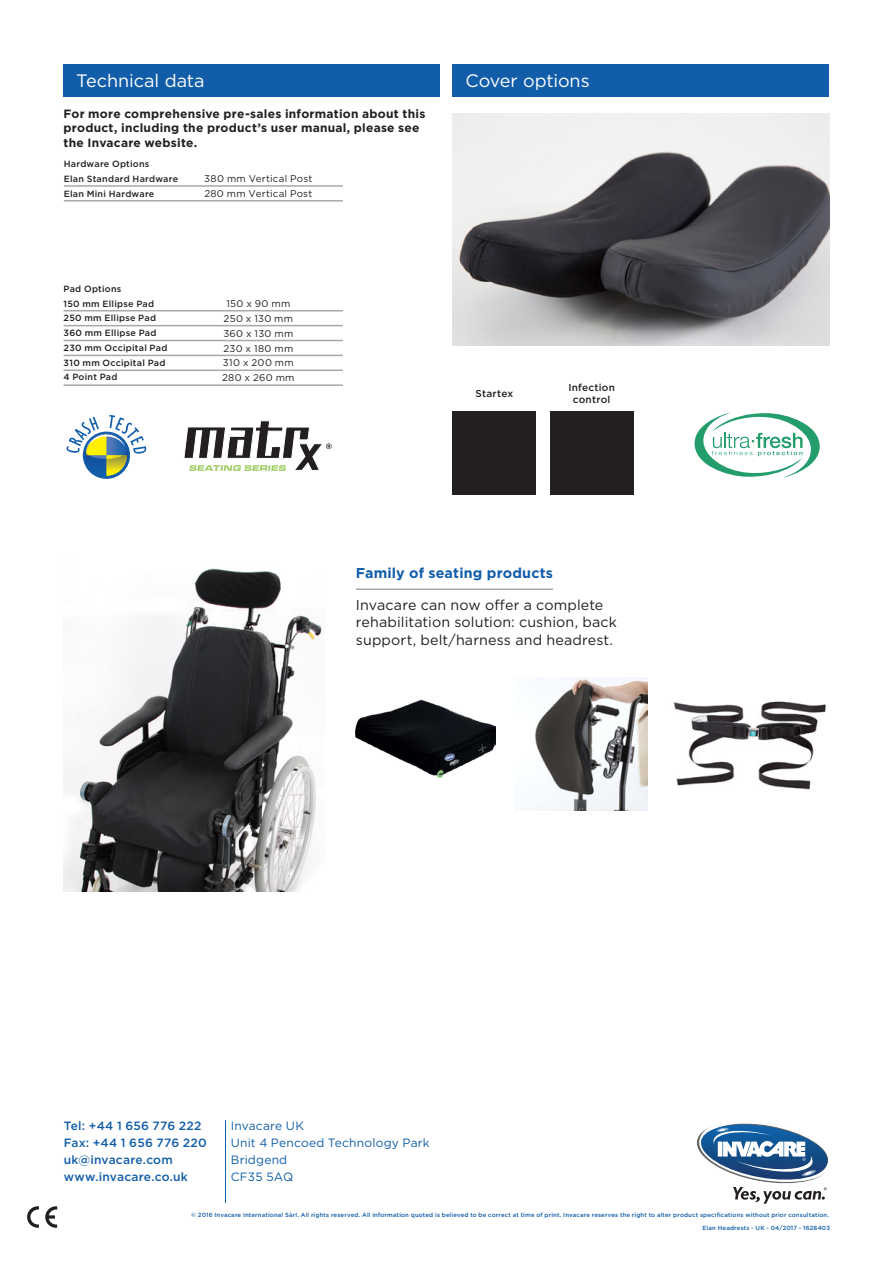
<style>
.page{position:relative;width:893px;height:1263px;background:#fff}
.page>*{position:absolute;margin:0;border:0;box-sizing:border-box;transform-origin:0 0}
.Heading{font:18px "Gotham";letter-spacing:-.005em;color:#fff}
.Body_No_Indent{font:14.25px/17.2px "Gotham";letter-spacing:.01em;color:#231f20}
.Subheading{font:700 14.25px "Gotham";letter-spacing:.015em;color:#115da9}
.Erklärungen{font:700 12px/14.4px "Gotham";letter-spacing:.02em;color:#231f20}
.t1{font:500 12px/17.2px "Gotham";letter-spacing:.02em;color:#115da9}
.t2{font:12px/17.2px "Gotham";letter-spacing:.02em;color:#115da9}
.Colour_Titles{font:500 10.05px/11.7px "Gotham";letter-spacing:.02em;color:#231f20;text-align:center}
.Item_Details{font:9.75px "Gotham";letter-spacing:.025em;color:#231f20}
.Icon_Titles{font:500 9px "Gotham";letter-spacing:.025em;color:#231f20}
.Copyright_Info{font:500 6px "Gotham";letter-spacing:.025em;color:#115da9}
</style>
<div class="page">
<hr style="left:225px;top:1120px;width:1px;height:82px;background:#115da9">
<svg style="left:45px;top:1206px;width:12px;height:22px"></svg>
<svg style="left:27px;top:1206px;width:12px;height:22px"></svg>
<div style="left:453px;top:64px;width:376px;height:33px;background:#115da9"></div>
<svg style="left:66px;top:415px;width:80px;height:62px"></svg>
<div style="left:64px;top:64px;width:376px;height:33px;background:#115da9"></div>
<hr style="left:64px;top:310px;width:279px;height:1px;background:#a7a9a9">
<hr style="left:64px;top:325px;width:279px;height:1px;background:#a7a9a9">
<hr style="left:64px;top:340px;width:279px;height:1px;background:#a7a9a9">
<hr style="left:64px;top:355px;width:279px;height:1px;background:#a7a9a9">
<hr style="left:64px;top:369px;width:279px;height:2px;background:#a7a9a9">
<hr style="left:64px;top:384px;width:279px;height:2px;background:#a7a9a9">
<hr style="left:64px;top:185px;width:279px;height:2px;background:#a7a9a9">
<hr style="left:64px;top:200px;width:279px;height:2px;background:#a7a9a9">
<hr style="left:356px;top:588px;width:197px;height:2px;background:#a7a9a9">
<img style="left:64px;top:568px;width:258px;height:323px">
<svg style="left:694px;top:412px;width:126px;height:66px"></svg>
<img style="left:452px;top:114px;width:377px;height:231px">
<img style="left:355px;top:700px;width:141px;height:78px">
<img style="left:673px;top:701px;width:153px;height:89px">
<img style="left:516px;top:677px;width:131px;height:133px">
<svg style="left:697px;top:1123px;width:131px;height:81px"></svg>
<svg style="left:184px;top:420px;width:148px;height:51px"></svg>
<div style="left:453px;top:411px;width:83px;height:84px;background:#231f20"></div>
<div style="left:550px;top:411px;width:83px;height:84px;background:#231f20"></div>
<p class="Heading" style="left:76px;top:69px;width:130px">Technical data</p>
<p class="Heading" style="left:465px;top:69px;width:126px">Cover options</p>
<p class="Erklärungen" style="left:64px;top:107px;width:363px">For more comprehensive pre-sales information about this product, including the product’s user manual, please see the Invacare website.</p>
<p class="Icon_Titles" style="left:64px;top:158px;width:87px">Hardware Options</p>
<p class="Icon_Titles" style="left:64px;top:173px;width:116px">Elan Standard Hardware</p>
<p class="Icon_Titles" style="left:64px;top:188px;width:92px">Elan Mini Hardware</p>
<p class="Item_Details" style="left:204px;top:173px;width:110px">380 mm Vertical Post</p>
<p class="Item_Details" style="left:204px;top:187px;width:109px">280 mm Vertical Post</p>
<p class="Icon_Titles" style="left:64px;top:283px;width:59px">Pad Options</p>
<p class="Icon_Titles" style="left:64px;top:298px;width:92px">150 mm Ellipse Pad</p>
<p class="Icon_Titles" style="left:64px;top:312px;width:94px">250 mm Ellipse Pad</p>
<p class="Icon_Titles" style="left:64px;top:327px;width:94px">360 mm Ellipse Pad</p>
<p class="Icon_Titles" style="left:64px;top:342px;width:105px">230 mm Occipital Pad</p>
<p class="Icon_Titles" style="left:64px;top:357px;width:103px">310 mm Occipital Pad</p>
<p class="Icon_Titles" style="left:64px;top:371px;width:55px">4 Point Pad</p>
<p class="Item_Details" style="left:226px;top:298px;width:65px">150 x 90 mm</p>
<p class="Item_Details" style="left:224px;top:312px;width:71px">250 x 130 mm</p>
<p class="Item_Details" style="left:223px;top:327px;width:71px">360 x 130 mm</p>
<p class="Item_Details" style="left:223px;top:342px;width:71px">230 x 180 mm</p>
<p class="Item_Details" style="left:223px;top:357px;width:72px">310 x 200 mm</p>
<p class="Item_Details" style="left:222px;top:371px;width:74px">280 x 260 mm</p>
<p class="Colour_Titles" style="left:475px;top:387px;width:39px">Startex</p>
<p class="Colour_Titles" style="left:568px;top:381px;width:48px">Infection control</p>
<p class="Subheading" style="left:356px;top:563px;width:199px">Family of seating products</p>
<p class="Body_No_Indent" style="left:356px;top:596px;width:262px">Invacare can now offer a complete rehabilitation solution: cushion, back support, belt/harness and headrest.</p>
<h3 class="t1" style="left:64px;top:1117px;width:144px">Tel: +44 1 656 776 222<br>Fax: +44 1 656 776 220 uk@invacare.com www.invacare.co.uk</h3>
<h3 class="t2" style="left:231px;top:1116px;width:201px">Invacare UK<br>Unit 4 Pencoed Technology Park<br>Bridgend<br>CF35 5AQ</h3>
<p class="Copyright_Info" style="left:191px;top:1211px;width:640px">© 2016 Invacare International Sàrl. All rights reserved. All information quoted is believed to be correct at time of print. Invacare reserves the right to alter product specifications without prior consultation.</p>
<p class="Copyright_Info" style="left:702px;top:1223px;width:129px">Elan Headrests - UK - 04/2017 - 1628403</p>
</div>
